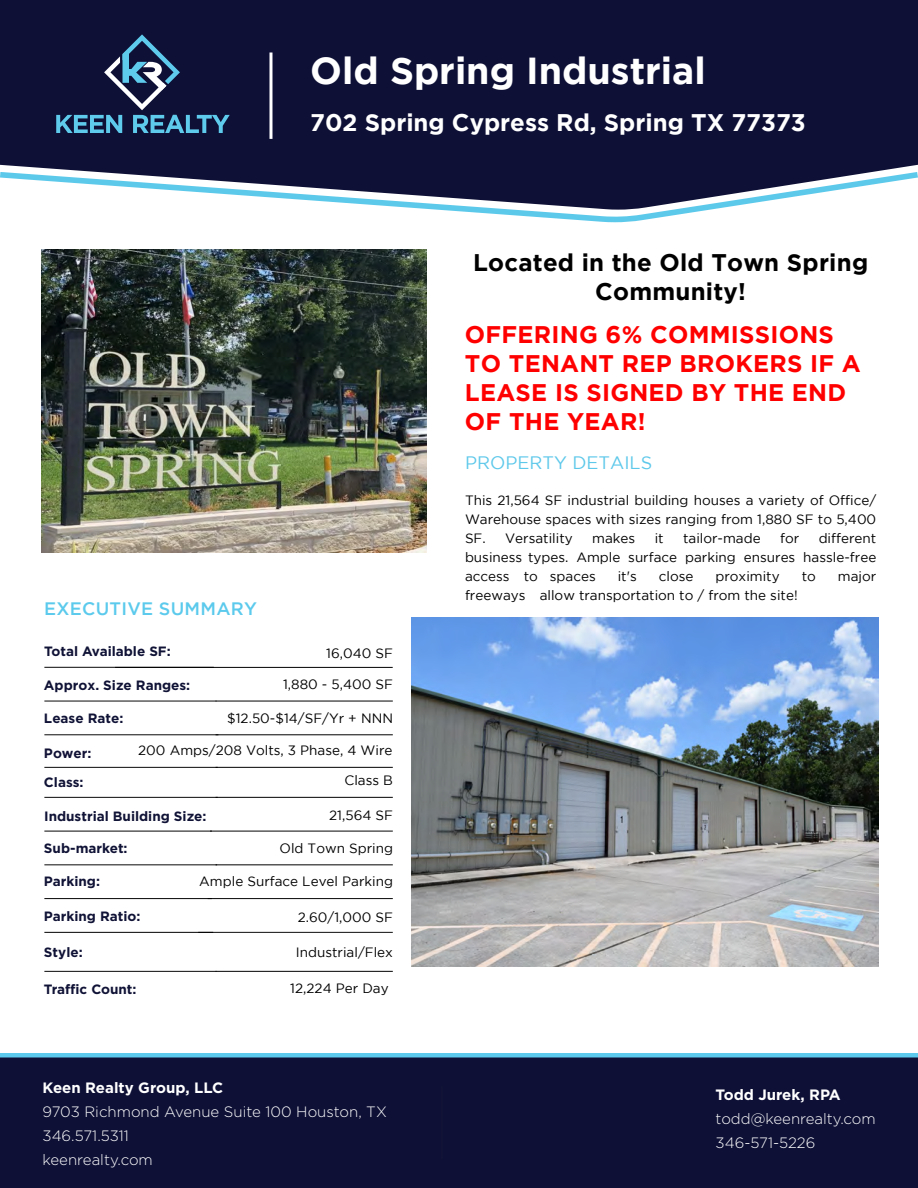
<style>
.page{position:relative;width:918px;height:1188px;background:#fff}
.page>*{position:absolute;margin:0;border:0;box-sizing:border-box;transform-origin:0 0}
.t1{font:700 37.5px "Gotham";color:#fff}
.t2{font:700 24px/28.8px "Gotham";letter-spacing:.01em;color:#f00}
.t3{font:700 24px/28.8px "Gotham";letter-spacing:.01em;color:#000;text-align:center}
.t4{font:700 24px "Gotham";color:#fff}
.t5{font:500 18px "Gotham";letter-spacing:.015em;color:#5bcaec}
.t6{font:18px "Gotham";color:#5dc8ea}
.t7{font:300 15px/24px "Gotham";color:#fff}
.t8{font:700 15px "Gotham";color:#fff}
.t9{font:13.5px/18.9px "Gotham";color:#000;text-align:justify}
.t10{font:700 13.5px "Gotham";color:#101236}
.t11{font:700 13.5px "Gotham";color:#101135}
.s1{font-style:inherit}
</style>
<div class="page">
<svg style="left:443px;top:210px;width:264px;height:12px"></svg>
<svg style="left:0;top:0;width:918px;height:210px;background:#262a4d"></svg>
<hr style="left:269px;top:52px;width:3px;height:87px;background:#fff">
<div style="left:0;top:1057px;width:918px;height:131px;background:#0e1036"></div>
<hr style="left:441px;top:1086px;width:2px;height:73px;background:#121337">
<div style="left:0;top:1053px;width:918px;height:5px;background:#5bcaec"></div>
<svg style="left:56px;top:34px;width:174px;height:99px;background:#223256"></svg>
<hr style="left:115px;top:667px;width:278px;height:1px;background:#000">
<hr style="left:216px;top:701px;width:177px;height:1px;background:#000">
<hr style="left:216px;top:735px;width:177px;height:1px;background:#000">
<hr style="left:216px;top:797px;width:177px;height:1px;background:#000">
<hr style="left:210px;top:831px;width:183px;height:1px;background:#000">
<hr style="left:216px;top:865px;width:177px;height:1px;background:#000">
<hr style="left:208px;top:898px;width:185px;height:1px;background:#000">
<hr style="left:198px;top:932px;width:195px;height:1px;background:#000">
<hr style="left:216px;top:971px;width:177px;height:1px;background:#000">
<hr style="left:44px;top:667px;width:170px;height:1px;background:#000">
<hr style="left:44px;top:701px;width:172px;height:1px;background:#000">
<hr style="left:44px;top:735px;width:174px;height:1px;background:#000">
<hr style="left:44px;top:797px;width:174px;height:1px;background:#000">
<hr style="left:44px;top:831px;width:168px;height:1px;background:#000">
<hr style="left:44px;top:865px;width:173px;height:1px;background:#000">
<hr style="left:44px;top:898px;width:168px;height:1px;background:#000">
<hr style="left:44px;top:932px;width:169px;height:1px;background:#000">
<hr style="left:44px;top:971px;width:172px;height:1px;background:#000">
<img style="left:41px;top:249px;width:386px;height:304px">
<img style="left:412px;top:617px;width:466px;height:350px">
<hr style="left:216px;top:767px;width:177px;height:1px;background:#000">
<hr style="left:44px;top:767px;width:174px;height:1px;background:#000">
<h1 class="t1" style="left:310px;top:50px;width:397px"><span class="s1">Old Spring</span> Industrial</h1>
<h2 class="t4" style="left:310px;top:109px;width:497px">702 Spring Cypress Rd, Spring TX 77373</h2>
<h3 class="t5" style="left:44px;top:599px;width:214px">EXECUTIVE SUMMARY</h3>
<p class="t10" style="left:44px;top:642px;width:128px">Total Available SF:</p>
<p class="t9" style="left:326px;top:643px;width:68px">16,040 SF</p>
<p class="t9" style="left:283px;top:674px;width:111px">1,880 - 5,400 SF</p>
<p class="t9" style="left:227px;top:709px;width:167px">$12.50-$14/SF/Yr + NNN</p>
<p class="t10" style="left:44px;top:676px;width:148px">Approx. Size Ranges:</p>
<p class="t10" style="left:44px;top:710px;width:81px">Lease Rate:</p>
<p class="t11" style="left:44px;top:745px;width:49px">Powe<span class="s1">r</span>:</p>
<p class="t9" style="left:138px;top:741px;width:256px">200 Amps/208 Volts, 3 Phase, 4 Wire</p>
<p class="t10" style="left:44px;top:774px;width:41px">Class:</p>
<p class="t10" style="left:44px;top:808px;width:164px">Industrial Building Size:</p>
<p class="t10" style="left:44px;top:840px;width:85px">Sub-market:</p>
<p class="t9" style="left:344px;top:771px;width:50px">Class B</p>
<p class="t9" style="left:329px;top:806px;width:65px">21,564 SF</p>
<p class="t9" style="left:280px;top:838px;width:115px">Old Town Spring</p>
<p class="t10" style="left:44px;top:872px;width:58px">Parking:</p>
<p class="t9" style="left:199px;top:872px;width:195px">Ample Surface Level Parking</p>
<p class="t9" style="left:298px;top:907px;width:97px">2.60/1,000 SF</p>
<p class="t10" style="left:44px;top:907px;width:98px">Parking Ratio:</p>
<p class="t10" style="left:44px;top:944px;width:40px">Style:</p>
<p class="t10" style="left:44px;top:980px;width:94px">Traffic Count:</p>
<p class="t9" style="left:296px;top:942px;width:99px">Industrial/Flex</p>
<p class="t9" style="left:290px;top:979px;width:100px">12,224 Per Day</p>
<p class="t8" style="left:43px;top:1077px;width:182px">Keen Realty Group, LLC</p>
<p class="t7" style="left:43px;top:1099px;width:346px">9703 Richmond Avenue Suite 100 Houston, TX<br>346.571.5311<br>keenrealty.com</p>
<h2 class="t3" style="left:473px;top:247px;width:397px">Located in the Old Town Spring<br>Community!</h2>
<h2 class="t2" style="left:465px;top:320px;width:397px">OFFERING 6% COMMISSIONS<br>TO TENANT REP BROKERS IF A<br>LEASE IS SIGNED BY THE END<br>OF THE YEAR!</h2>
<h3 class="t6" style="left:465px;top:452px;width:189px">PROPERTY DETAILS</h3>
<p class="t9" style="left:465px;top:491px;width:413px">This 21,564 SF industrial building houses a variety of Office/ Warehouse spaces with sizes ranging from 1,880 SF to 5,400<br>SF. Versatility</p>
<p class="t9" style="left:465px;top:529px;width:413px;text-indent:354px">different business types. Ample surface parking ensures hassle-free access to spaces</p>
<p class="t9" style="left:592px;top:529px;width:45px">makes</p>
<p class="t9" style="left:655px;top:529px;width:11px">it</p>
<p class="t9" style="left:683px;top:529px;width:79px">tailor-made</p>
<p class="t9" style="left:780px;top:529px;width:21px">for</p>
<p class="t9" style="left:618px;top:567px;width:21px">it's</p>
<p class="t9" style="left:659px;top:567px;width:36px">close</p>
<p class="t9" style="left:715px;top:567px;width:66px">proximity</p>
<p class="t9" style="left:802px;top:567px;width:16px">to</p>
<p class="t9" style="left:838px;top:567px;width:40px">major</p>
<p class="t9" style="left:465px;top:585px;width:334px">freeways allow transportation to / from the site!</p>
<p class="t8" style="left:716px;top:1085px;width:127px">Todd Jurek, RPA</p>
<p class="t7" style="left:716px;top:1107px;width:162px">todd@keenrealty.com<br>346-571-5226</p>
</div>
